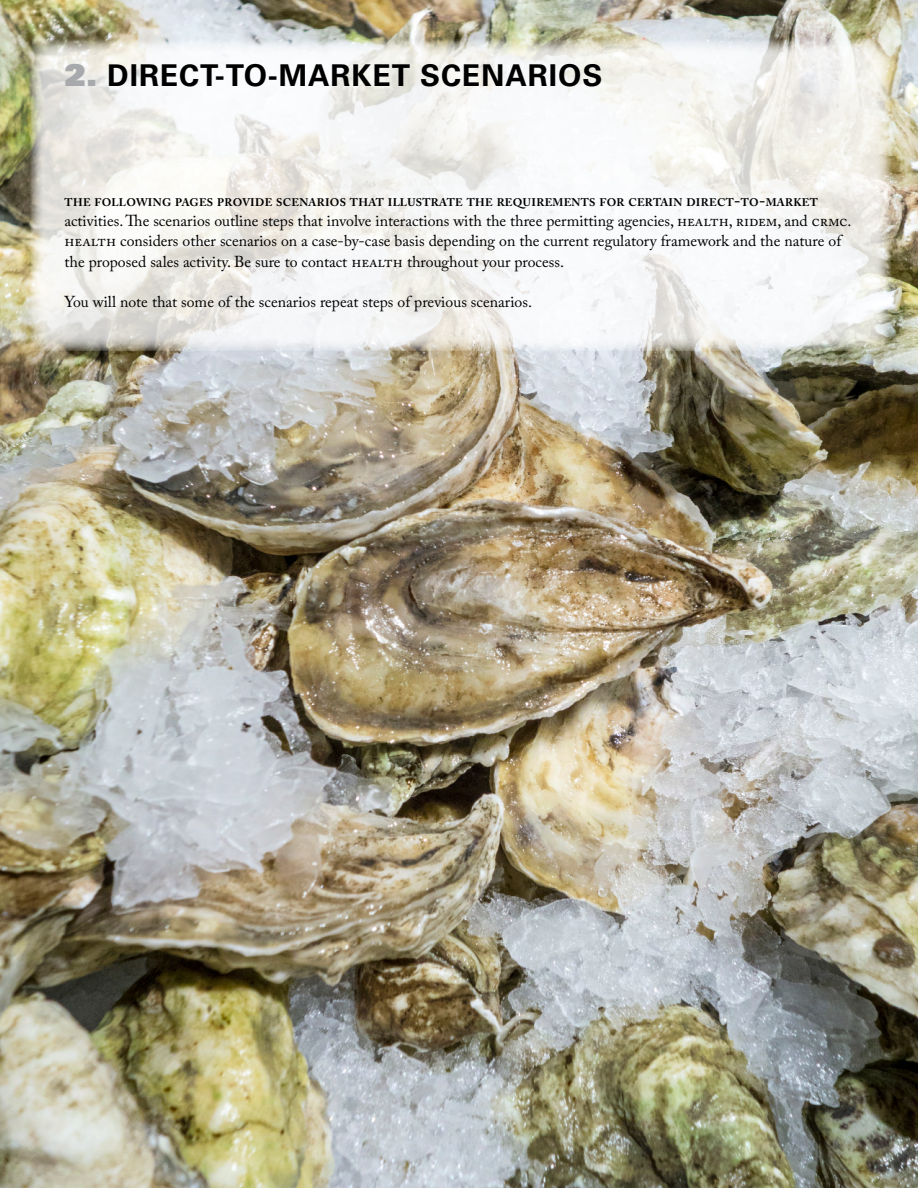
<style>
.page{position:relative;width:918px;height:1188px;background:#fff}
.page>*{position:absolute;margin:0;border:0;box-sizing:border-box;transform-origin:0 0}
.t1{font:700 30px "Univers LT Std";letter-spacing:.03em;color:#000}
.t2{font:15.75px/20.2px "Adobe Caslon Pro";color:#000}
.t3{font:700 10.95px "Adobe Caslon Pro";letter-spacing:.03em;color:#000}
.s1{font-family:"Univers LT Std X Black";font-weight:400;color:#a7a9ac}
.s2{font-size:15.75px}
</style>
<div class="page">
<img style="left:0;top:0;width:918px;height:1188px">
<svg style="left:31px;top:40px;width:860px;height:311px;fill:#f5f5f4"></svg>
<h1 class="t1" style="left:64px;top:58px;width:539px"><span class="s1">2.</span> DIRECT-TO-MARKET SCENARIOS</h1>
<p class="t3" style="left:64px;top:196px;width:755px">THE FOLLOWING PAGES PROVIDE SCENARIOS THAT ILLUSTRATE THE REQUIREMENTS FOR CERTAIN DIRECT<span class="s2">-</span>TO<span class="s2">-</span>MARKET</p>
<p class="t2" style="left:64px;top:211px;width:788px">activities. The scenarios outline steps that involve interactions with the three permitting agencies, health, ridem, and crmc. health considers other scenarios on a case-by-case basis depending on the current regulatory framework and the nature of the proposed sales activity. Be sure to contact health throughout your process.</p>
<p class="t2" style="left:64px;top:292px;width:469px">You will note that some of the scenarios repeat steps of previous scenarios.</p>
</div>
